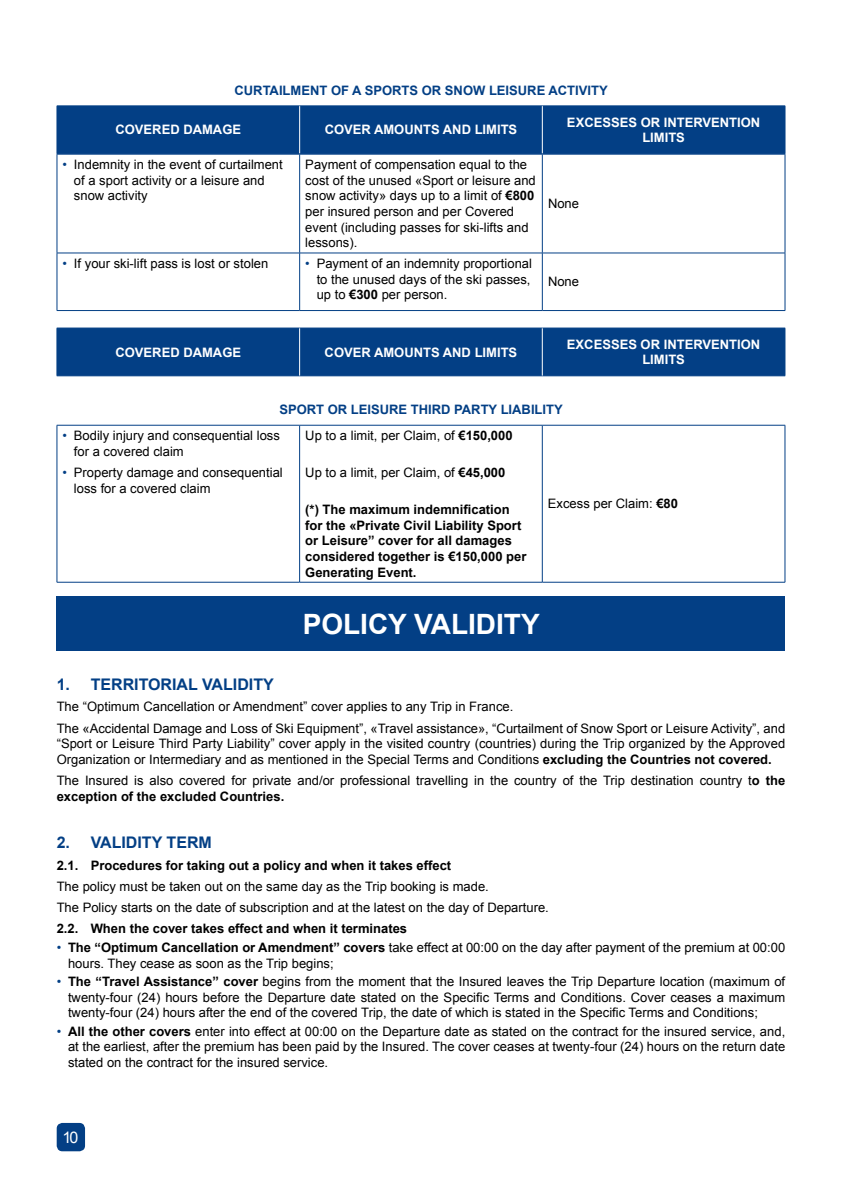
<style>
.page{position:relative;width:842px;height:1191px;background:#fff}
.page>*{position:absolute;margin:0;border:0;box-sizing:border-box;transform-origin:0 0}
.t1{font:700 28px "Arial";color:#fff}
.t2{font:700 16px "Arial";color:#033f85}
.t3{font:16px "Arial";color:#fff}
.t4{font:13px/15.6px "Arial";color:#000}
.t5{font:700 13px/15.6px "Arial";color:#000}
.t6{font:700 13px/15.6px "Arial";color:#fff;text-align:center}
.t7{font:700 13px "Arial";color:#033f85}
.s1{color:#033f85}
.s2{font-weight:700}
</style>
<div class="page">
<div style="left:57px;top:1123px;width:28px;height:28px;background:#033f85;border-radius:6px"></div>
<div style="left:58px;top:107px;width:727px;height:46px;background:#033f85"></div>
<hr style="left:57px;top:106px;width:243px;height:1px;background:#033f85">
<hr style="left:57px;top:106px;width:1px;height:47px;background:#033f85">
<hr style="left:300px;top:106px;width:242px;height:1px;background:#033f85">
<hr style="left:542px;top:106px;width:243px;height:1px;background:#033f85">
<hr style="left:785px;top:106px;width:1px;height:47px;background:#033f85">
<hr style="left:57px;top:153px;width:243px;height:1px;background:#033f85">
<hr style="left:300px;top:153px;width:242px;height:1px;background:#033f85">
<hr style="left:542px;top:153px;width:243px;height:1px;background:#033f85">
<hr style="left:299px;top:106px;width:1px;height:47px;background:#fff">
<hr style="left:542px;top:106px;width:1px;height:47px;background:#fff">
<hr style="left:57px;top:154px;width:243px;height:1px;background:#033f85">
<hr style="left:300px;top:154px;width:242px;height:1px;background:#033f85">
<hr style="left:542px;top:154px;width:243px;height:1px;background:#033f85">
<hr style="left:57px;top:253px;width:243px;height:1px;background:#033f85">
<hr style="left:300px;top:253px;width:242px;height:1px;background:#033f85">
<hr style="left:542px;top:253px;width:243px;height:1px;background:#033f85">
<hr style="left:57px;top:310px;width:243px;height:1px;background:#033f85">
<hr style="left:300px;top:310px;width:242px;height:1px;background:#033f85">
<hr style="left:542px;top:310px;width:243px;height:1px;background:#033f85">
<hr style="left:57px;top:154px;width:1px;height:99px;background:#033f85">
<hr style="left:299px;top:154px;width:1px;height:99px;background:#033f85">
<hr style="left:542px;top:154px;width:1px;height:99px;background:#033f85">
<hr style="left:785px;top:154px;width:1px;height:99px;background:#033f85">
<hr style="left:57px;top:253px;width:1px;height:57px;background:#033f85">
<hr style="left:299px;top:253px;width:1px;height:57px;background:#033f85">
<hr style="left:542px;top:253px;width:1px;height:57px;background:#033f85">
<hr style="left:785px;top:253px;width:1px;height:57px;background:#033f85">
<div style="left:58px;top:329px;width:727px;height:46px;background:#033f85"></div>
<hr style="left:57px;top:328px;width:243px;height:1px;background:#033f85">
<hr style="left:57px;top:328px;width:1px;height:47px;background:#033f85">
<hr style="left:300px;top:328px;width:242px;height:1px;background:#033f85">
<hr style="left:542px;top:328px;width:243px;height:1px;background:#033f85">
<hr style="left:785px;top:328px;width:1px;height:47px;background:#033f85">
<hr style="left:57px;top:375px;width:243px;height:1px;background:#033f85">
<hr style="left:300px;top:375px;width:242px;height:1px;background:#033f85">
<hr style="left:542px;top:375px;width:243px;height:1px;background:#033f85">
<hr style="left:299px;top:328px;width:1px;height:47px;background:#fff">
<hr style="left:542px;top:328px;width:1px;height:47px;background:#fff">
<hr style="left:57px;top:425px;width:243px;height:1px;background:#033f85">
<hr style="left:300px;top:425px;width:242px;height:1px;background:#033f85">
<hr style="left:542px;top:425px;width:243px;height:1px;background:#033f85">
<hr style="left:57px;top:582px;width:243px;height:1px;background:#033f85">
<hr style="left:300px;top:582px;width:242px;height:1px;background:#033f85">
<hr style="left:542px;top:582px;width:243px;height:1px;background:#033f85">
<hr style="left:57px;top:425px;width:1px;height:157px;background:#033f85">
<hr style="left:299px;top:425px;width:1px;height:157px;background:#033f85">
<hr style="left:542px;top:425px;width:1px;height:157px;background:#033f85">
<hr style="left:785px;top:425px;width:1px;height:157px;background:#033f85">
<div style="left:57px;top:596px;width:728px;height:54px;background:#033f85"></div>
<p class="t7" style="left:234px;top:81px;width:375px">CURTAILMENT OF A SPORTS OR SNOW LEISURE ACTIVITY</p>
<p class="t6" style="left:115px;top:122px;width:127px">COVERED DAMAGE</p>
<p class="t6" style="left:325px;top:122px;width:194px">COVER AMOUNTS AND LIMITS</p>
<p class="t6" style="left:567px;top:115px;width:195px">EXCESSES OR INTERVENTION<br>LIMITS</p>
<p class="t4" style="left:74px;top:157px;width:210px;text-indent:-11px"><span class="s1">•</span> Indemnity in the event of curtailment of a sport activity or a leisure and snow activity</p>
<p class="t4" style="left:305px;top:157px;width:232px">Payment of compensation equal to the cost of the unused «Sport or leisure and snow activity» days up to a limit of <span class="s2">€800 </span>per insured person and per Covered event (including passes for ski-lifts and lessons).</p>
<p class="t4" style="left:548px;top:196px;width:33px">None</p>
<p class="t4" style="left:63px;top:256px;width:207px"><span class="s1">•</span> If your ski-lift pass is lost or stolen</p>
<p class="t4" style="left:317px;top:256px;width:217px;text-align:justify;text-indent:-11px"><span class="s1">•</span> Payment of an indemnity proportional to the unused days of the ski passes, up to <span class="s2">€300</span> per person.</p>
<p class="t4" style="left:548px;top:274px;width:33px">None</p>
<p class="t6" style="left:115px;top:345px;width:127px">COVERED DAMAGE</p>
<p class="t6" style="left:325px;top:345px;width:194px">COVER AMOUNTS AND LIMITS</p>
<p class="t6" style="left:567px;top:337px;width:195px">EXCESSES OR INTERVENTION<br>LIMITS</p>
<p class="t7" style="left:279px;top:401px;width:285px">SPORT OR LEISURE THIRD PARTY LIABILITY</p>
<p class="t4" style="left:74px;top:428px;width:207px;text-indent:-11px"><span class="s1">•</span> Bodily injury and consequential loss for a covered claim</p>
<p class="t4" style="left:74px;top:465px;width:210px;text-indent:-11px"><span class="s1">•</span> Property damage and consequential loss for a covered claim</p>
<p class="t4" style="left:305px;top:428px;width:209px">Up to a limit, per Claim, of <span class="s2">€150,000</span></p>
<p class="t4" style="left:305px;top:465px;width:202px">Up to a limit, per Claim, of <span class="s2">€45,000</span></p>
<p class="t5" style="left:305px;top:502px;width:223px">(*) The maximum indemnification for the «Private Civil Liability Sport or Leisure” cover for all damages considered together is €150,000 per<br>Generating Event.</p>
<p class="t4" style="left:548px;top:496px;width:132px">Excess per Claim: <span class="s2">€80</span></p>
<h1 class="t1" style="left:303px;top:605px;width:238px">POLICY VALIDITY</h1>
<p class="t2" style="left:57px;top:674px;width:15px">1.</p>
<p class="t2" style="left:91px;top:674px;width:185px">TERRITORIAL VALIDITY</p>
<p class="t4" style="left:57px;top:696px;width:730px;line-height:21.2px">The “Optimum Cancellation or Amendment” cover applies to any Trip in France.<br>The «Accidental Damage and Loss of Ski Equipment”, «Travel assistance», “Curtailment of Snow Sport or Leisure Activity”, and</p>
<p class="t4" style="left:57px;top:736px;width:730px">“Sport or Leisure Third Party Liability” cover apply in the visited country (countries) during the Trip organized by the Approved<br>Organization or Intermediary and as mentioned in the Special Terms and Conditions <span class="s2">excluding the Countries not covered.</span></p>
<p class="t4" style="left:57px;top:773px;width:730px">The Insured is also covered for private and/or professional travelling in the country of the Trip destination country t<span class="s2">o the exception of the excluded Countries.</span></p>
<p class="t2" style="left:57px;top:832px;width:15px">2.</p>
<p class="t2" style="left:91px;top:832px;width:123px">VALIDITY TERM</p>
<p class="t5" style="left:57px;top:857px;width:396px">2.1. Procedures for taking out a policy and when it takes effect</p>
<p class="t4" style="left:57px;top:876px;width:494px;line-height:21.2px">The policy must be taken out on the same day as the Trip booking is made.<br>The Policy starts on the date of subscription and at the latest on the day of Departure.</p>
<p class="t5" style="left:57px;top:921px;width:352px">2.2. When the cover takes effect and when it terminates</p>
<p class="t4" style="left:68px;top:939px;width:719px;text-indent:-11px"><span class="s1">•</span> <span class="s2">The “Optimum Cancellation or Amendment” covers</span> take effect at 00:00 on the day after payment of the premium at 00:00 hours. They cease as soon as the Trip begins;</p>
<p class="t4" style="left:68px;top:973px;width:719px;text-align:justify;text-indent:-11px"><span class="s1">•</span> <span class="s2">The “Travel Assistance” cover</span> begins from the moment that the Insured leaves the Trip Departure location (maximum of twenty-four (24) hours before the Departure date stated on the Specific Terms and Conditions. Cover ceases a maximum twenty-four (24) hours after the end of the covered Trip, the date of which is stated in the Specific Terms and Conditions;</p>
<p class="t4" style="left:68px;top:1023px;width:719px;text-align:justify;text-indent:-11px"><span class="s1">•</span> <span class="s2">All the other covers</span> enter into effect at 00:00 on the Departure date as stated on the contract for the insured service, and, at the earliest, after the premium has been paid by the Insured. The cover ceases at twenty-four (24) hours on the return date stated on the contract for the insured service.</p>
<p class="t3" style="left:62px;top:1126px;width:17px">10</p>
</div>
